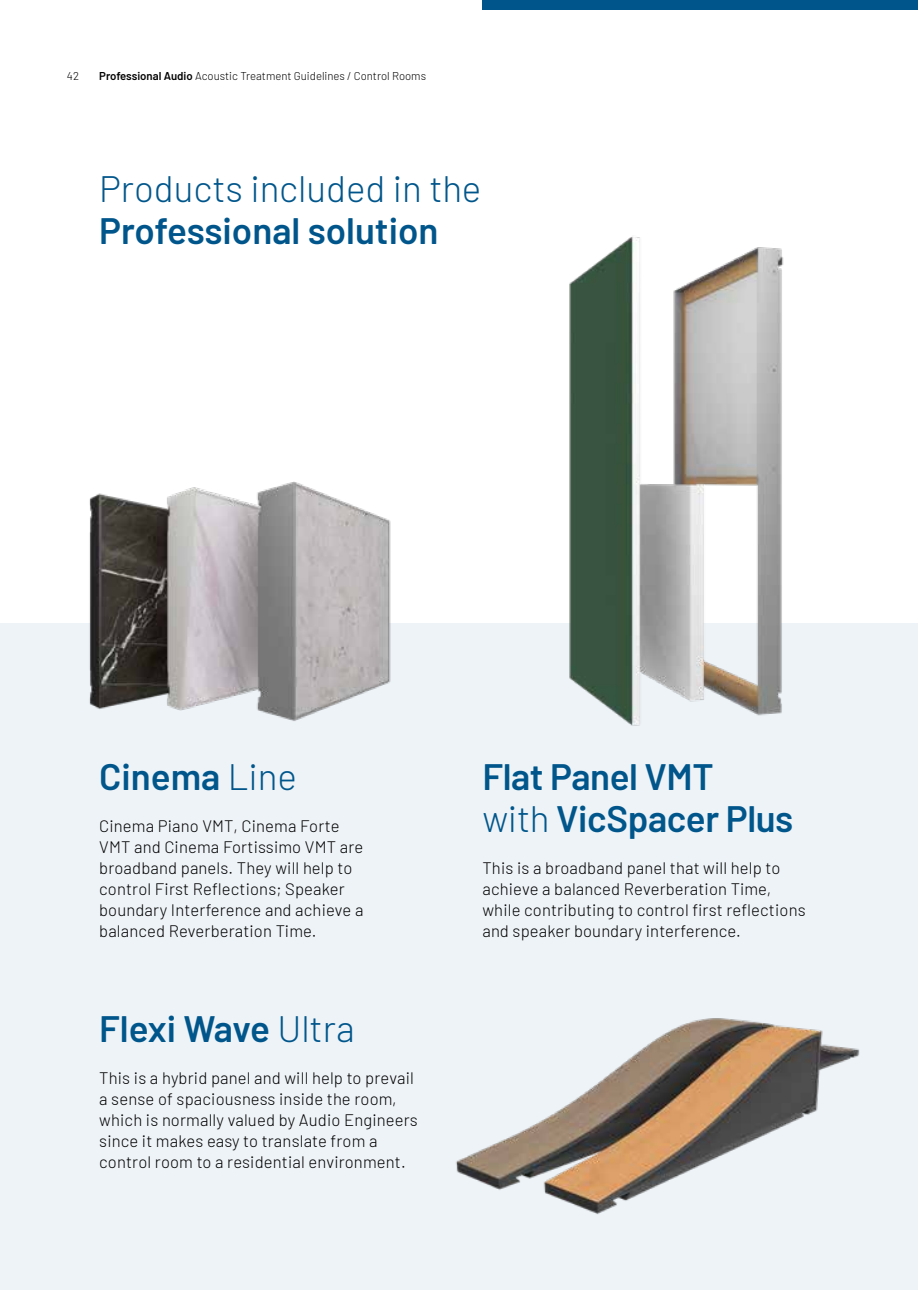
<style>
.page{position:relative;width:918px;height:1290px;background:#fff}
.page>*{position:absolute;margin:0;border:0;box-sizing:border-box;transform-origin:0 0}
.t1{font:600 36.75px/42px "Barlow";letter-spacing:-.01em;color:#00568b}
.t2{font:300 36.75px "Barlow";color:#00568b}
.t3{font:300 16.62px/21px "Barlow";letter-spacing:.01em;color:#000}
.t4{font:300 11.38px "Barlow";color:#000}
.s1{font-weight:600}
.s2{font-weight:300}
</style>
<div class="page">
<div style="left:0;top:623px;width:918px;height:667px;background:#eef3f7"></div>
<img style="left:89px;top:481px;width:302px;height:240px">
<img style="left:569px;top:237px;width:215px;height:489px">
<img style="left:456px;top:1018px;width:404px;height:196px">
<div style="left:482px;top:0;width:436px;height:10px;background:#00568b"></div>
<p class="t4" style="left:67px;top:67px;width:14px">42</p>
<p class="t4" style="left:99px;top:68px;width:328px"><span class="s1">Professional Audio</span> Acoustic Treatment Guidelines / Control Rooms</p>
<h1 class="t2" style="left:99px;top:162px;width:384px">Products included in the</h1>
<h1 class="t1" style="left:99px;top:207px;width:341px">Professional solution</h1>
<h1 class="t1" style="left:99px;top:753px;width:199px">Cinema <span class="s2">Line</span></h1>
<p class="t3" style="left:99px;top:814px;width:266px">Cinema Piano VMT, Cinema Forte VMT and Cinema Fortissimo VMT are broadband panels. They will help to control First Reflections; Speaker boundary Interference and achieve a balanced Reverberation Time.</p>
<h1 class="t1" style="left:99px;top:1005px;width:257px">Flexi Wave <span class="s2">Ultra</span></h1>
<p class="t3" style="left:99px;top:1066px;width:320px">This is a hybrid panel and will help to prevail a sense of spaciousness inside the room, which is normally valued by Audio Engineers since it makes easy to translate from a control room to a residential environment.</p>
<h1 class="t1" style="left:482px;top:753px;width:312px">Flat Panel VMT<br><span class="s2">with</span> VicSpacer Plus</h1>
<p class="t3" style="left:482px;top:856px;width:325px">This is a broadband panel that will help to achieve a balanced Reverberation Time, while contributing to control first reflections and speaker boundary interference.</p>
</div>
